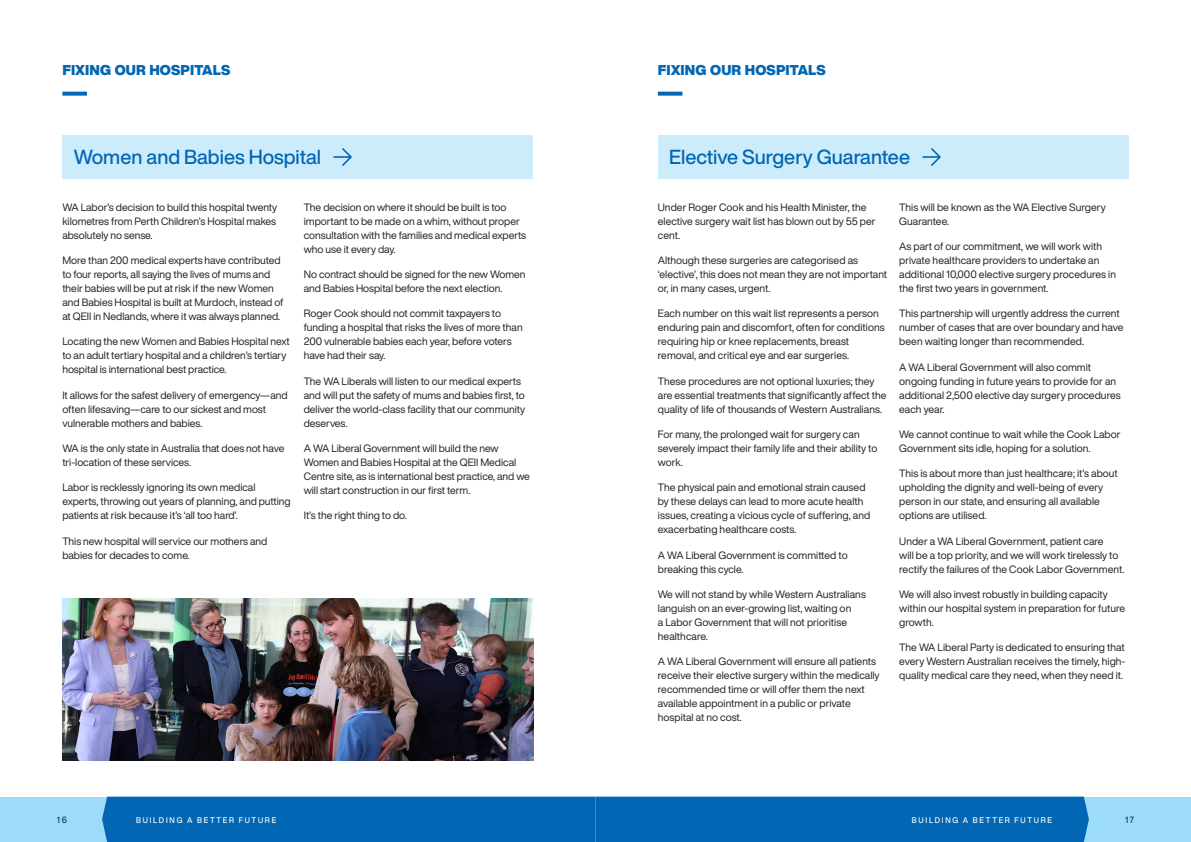
<style>
.page{position:relative;width:1191px;height:842px;background:#fff}
.page>*{position:absolute;margin:0;border:0;box-sizing:border-box;transform-origin:0 0}
.subheading{font:500 20px "Helvetica Now Display";color:#0166b3}
.t1{font:900 14px "Helvetica Now Display";letter-spacing:.01em;color:#0166b3}
.body{font:10.5px/14px "Helvetica Now Display";color:#231f20}
.t2{font:500 9px "Helvetica Now Display";color:#01407f;scale:.95 1}
.t3{font:500 8px "Helvetica Now Display";letter-spacing:.23em;color:#fff;scale:.95 1}
</style>
<div class="page">
<div style="left:844px;top:797px;width:347px;height:45px;background:#9cdcf8"></div>
<div style="left:0;top:797px;width:347px;height:45px;background:#9cdcf8"></div>
<div style="left:102px;top:797px;width:987px;height:45px;background:#0166b3"></div>
<svg style="left:62px;top:92px;width:25px;height:4px"></svg>
<div style="left:62px;top:135px;width:471px;height:44px;background:#cdecfb"></div>
<svg style="left:333px;top:148px;width:19px;height:18px"></svg>
<div style="left:658px;top:135px;width:470px;height:44px;background:#cdecfb"></div>
<svg style="left:922px;top:148px;width:18px;height:18px"></svg>
<svg style="left:658px;top:92px;width:24px;height:4px"></svg>
<img style="left:62px;top:599px;width:471px;height:161px">
<p class="t1" style="left:62px;top:60px;width:169px">FIXING OUR HOSPITALS</p>
<p class="subheading" style="left:74px;top:143px;width:249px">Women and Babies Hospital</p>
<p class="body" style="left:62px;top:200px;width:216px;text-align:justify">WA Labor’s decision to build this hospital twenty kilometres from Perth Children’s Hospital makes absolutely no sense.</p>
<p class="body" style="left:62px;top:253px;width:223px">More than 200 medical experts have contributed to four reports, all saying the lives of mums and their babies will be put at risk if the new Women and Babies Hospital is built at Murdoch, instead of at QEII in Nedlands, where it was always planned.</p>
<p class="body" style="left:62px;top:334px;width:229px">Locating the new Women and Babies Hospital next to an adult tertiary hospital and a children’s tertiary hospital is international best practice.</p>
<p class="body" style="left:62px;top:388px;width:227px">It allows for the safest delivery of emergency—and often lifesaving—care to our sickest and most vulnerable mothers and babies.</p>
<p class="body" style="left:62px;top:441px;width:223px">WA is the only state in Australia that does not have tri-location of these services.</p>
<p class="body" style="left:62px;top:480px;width:230px">Labor is recklessly ignoring its own medical experts, throwing out years of planning, and putting patients at risk because it’s ‘all too hard’.</p>
<p class="body" style="left:62px;top:534px;width:206px">This new hospital will service our mothers and babies for decades to come.</p>
<p class="body" style="left:304px;top:200px;width:224px">The decision on where it should be built is too important to be made on a whim, without proper consultation with the families and medical experts who use it every day.</p>
<p class="body" style="left:304px;top:267px;width:223px">No contract should be signed for the new Women and Babies Hospital before the next election.</p>
<p class="body" style="left:304px;top:306px;width:220px">Roger Cook should not commit taxpayers to funding a hospital that risks the lives of more than 200 vulnerable babies each year, before voters have had their say.</p>
<p class="body" style="left:304px;top:374px;width:223px">The WA Liberals will listen to our medical experts and will put the safety of mums and babies first, to deliver the world-class facility that our community deserves.</p>
<p class="body" style="left:304px;top:441px;width:228px">A WA Liberal Government will build the new Women and Babies Hospital at the QEII Medical Centre site, as is international best practice, and we will start construction in our first term.</p>
<p class="body" style="left:304px;top:508px;width:104px">It’s the right thing to do.</p>
<p class="t1" style="left:658px;top:60px;width:169px">FIXING OUR HOSPITALS</p>
<p class="subheading" style="left:669px;top:143px;width:242px">Elective Surgery Guarantee</p>
<p class="body" style="left:658px;top:200px;width:219px">Under Roger Cook and his Health Minister, the elective surgery wait list has blown out by 55 per cent.</p>
<p class="body" style="left:658px;top:253px;width:231px">Although these surgeries are categorised as ‘elective’, this does not mean they are not important or, in many cases, urgent.</p>
<p class="body" style="left:658px;top:306px;width:228px">Each number on this wait list represents a person enduring pain and discomfort, often for conditions requiring hip or knee replacements, breast removal, and critical eye and ear surgeries.</p>
<p class="body" style="left:658px;top:374px;width:230px">These procedures are not optional luxuries; they are essential treatments that significantly affect the quality of life of thousands of Western Australians.</p>
<p class="body" style="left:658px;top:427px;width:221px">For many, the prolonged wait for surgery can severely impact their family life and their ability to work.</p>
<p class="body" style="left:658px;top:480px;width:214px">The physical pain and emotional strain caused by these delays can lead to more acute health issues, creating a vicious cycle of suffering, and exacerbating healthcare costs.</p>
<p class="body" style="left:658px;top:548px;width:191px">A WA Liberal Government is committed to breaking this cycle.</p>
<p class="body" style="left:658px;top:587px;width:209px">We will not stand by while Western Australians languish on an ever-growing list, waiting on<br>a Labor Government that will not prioritise healthcare.</p>
<p class="body" style="left:658px;top:654px;width:223px">A WA Liberal Government will ensure all patients receive their elective surgery within the medically recommended time or will offer them the next available appointment in a public or private hospital at no cost.</p>
<p class="body" style="left:899px;top:200px;width:208px">This will be known as the WA Elective Surgery<br>Guarantee.</p>
<p class="body" style="left:899px;top:239px;width:218px">As part of our commitment, we will work with private healthcare providers to undertake an additional 10,000 elective surgery procedures in the first two years in government.</p>
<p class="body" style="left:899px;top:306px;width:226px">This partnership will urgently address the current number of cases that are over boundary and have been waiting longer than recommended.</p>
<p class="body" style="left:899px;top:360px;width:223px">A WA Liberal Government will also commit ongoing funding in future years to provide for an additional 2,500 elective day surgery procedures each year.</p>
<p class="body" style="left:899px;top:427px;width:223px">We cannot continue to wait while the Cook Labor<br>Government sits idle, hoping for a solution.</p>
<p class="body" style="left:899px;top:466px;width:220px">This is about more than just healthcare; it’s about upholding the dignity and well-being of every person in our state, and ensuring all available options are utilised.</p>
<p class="body" style="left:899px;top:534px;width:227px">Under a WA Liberal Government, patient care<br>will be a top priority, and we will work tirelessly to rectify the failures of the Cook Labor Government.</p>
<p class="body" style="left:899px;top:587px;width:227px">We will also invest robustly in building capacity within our hospital system in preparation for future growth.</p>
<p class="body" style="left:899px;top:640px;width:228px;text-align:justify">The WA Liberal Party is dedicated to ensuring that every Western Australian receives the timely, high&shy;quality medical care they need, when they need it.</p>
<p class="t2" style="left:57px;top:814px;width:12px">16</p>
<p class="t3" style="left:136px;top:814px;width:149px">BUILDING A BETTER FUTURE</p>
<p class="t3" style="left:912px;top:814px;width:149px">BUILDING A BETTER FUTURE</p>
<p class="t2" style="left:1125px;top:814px;width:11px">17</p>
</div>
